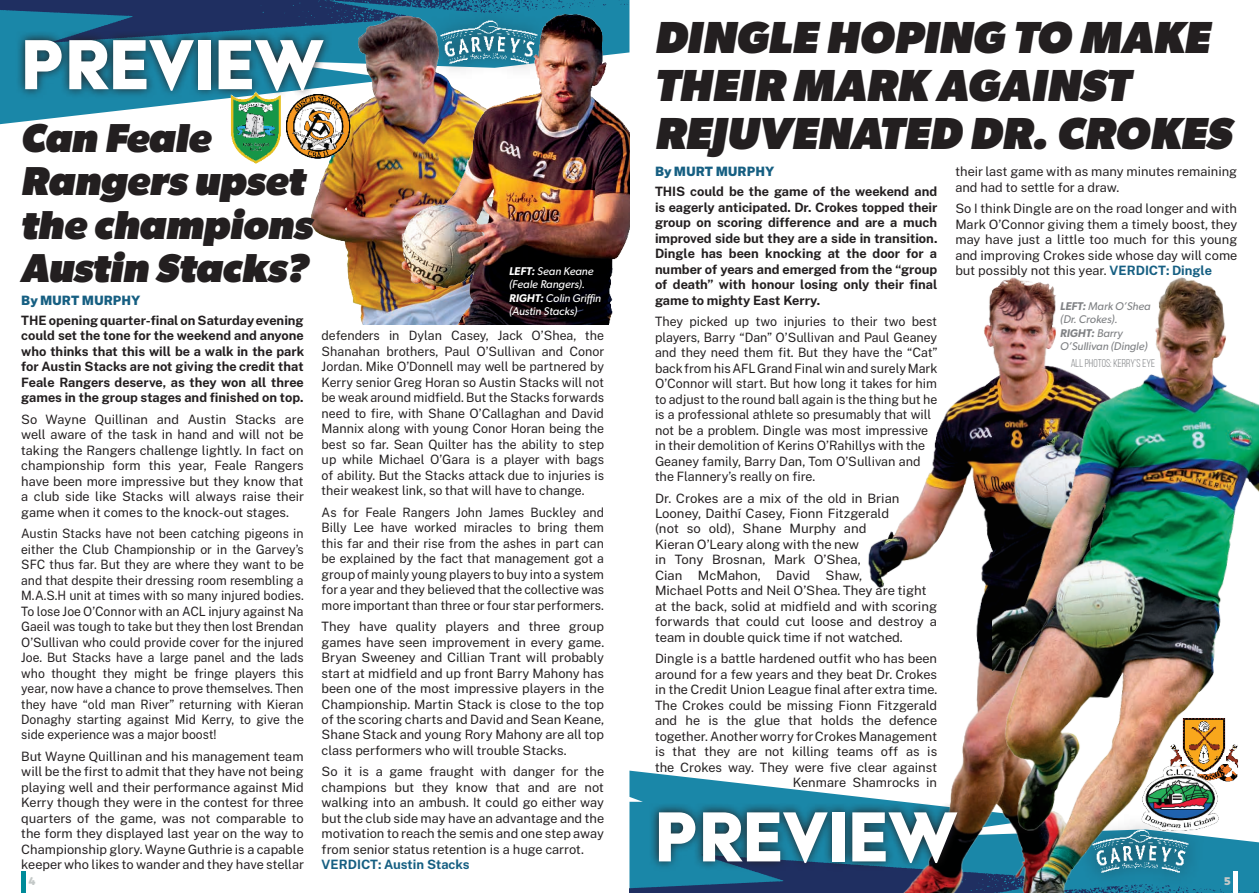
<style>
.page{position:relative;width:1259px;height:893px;background:#fff}
.page>*{position:absolute;margin:0;border:0;box-sizing:border-box;transform-origin:0 0}
.t1{font:81.75px "Acier BAT Text Solid";color:#fff}
.t2{font:italic 800 45px/48px "Gibson";color:#231f20}
.t3{font:italic 800 40.5px/43.5px "Gibson";color:#231f20}
.t4{font:12.9px/15.5px "Public Sans";color:#231f20;text-align:justify}
.t5{font:12.9px/15.5px "Public Sans";color:#231f20;text-align:justify;scale:.95 1}
.t6{font:700 12.9px/15.5px "Public Sans";color:#231f20;text-align:justify}
.t7{font:12.9px/15.5px "Public Sans";color:#231f20;text-align:justify;scale:.96 1}
.t8{font:900 12.9px "Public Sans";color:#165f82}
.t9{font:700 12.9px "Public Sans";color:#165f82}
.t10{font:900 12px "Arboria";color:#c3c8c7}
.t11{font:italic 11.25px/13.5px "Gibson";color:#fff}
.t12{font:italic 11.25px/13.5px "Gibson";color:#808285}
.t13{font:11.25px "Bebas Neue";color:#808285}
.s1{font-weight:600}
.s2{font-weight:700;color:#165f82}
</style>
<div class="page">
<svg style="left:629px;top:771px;width:219px;height:83px;fill:#1a87a8"></svg>
<svg style="left:629px;top:854px;width:219px;height:39px;background:#1d5680"></svg>
<div style="left:21px;top:872px;width:5px;height:21px;background:#008b99"></div>
<svg style="left:0;top:43px;width:221px;height:81px;fill:#1a87a8"></svg>
<svg style="left:0;top:0;width:630px;height:43px;background:#1d4774"></svg>
<svg style="left:15px;top:30px;width:289px;height:69px;background:#1d596d"></svg>
<img style="left:304px;top:8px;width:81px;height:316px">
<img style="left:385px;top:3px;width:245px;height:321px">
<img style="left:848px;top:292px;width:144px;height:601px">
<img style="left:992px;top:277px;width:267px;height:616px">
<img style="left:286px;top:93px;width:64px;height:66px">
<img style="left:225px;top:89px;width:61px;height:75px">
<img style="left:426px;top:4px;width:126px;height:75px">
<img style="left:440px;top:18px;width:98px;height:46px">
<svg style="left:1077px;top:813px;width:126px;height:75px;background:#528f9c"></svg>
<img style="left:1091px;top:827px;width:98px;height:47px">
<img style="left:1169px;top:718px;width:69px;height:63px">
<img style="left:1141px;top:765px;width:77px;height:66px">
<svg style="left:649px;top:802px;width:317px;height:70px;background:#1f5367"></svg>
<h1 class="t1" style="left:21px;top:21px;width:305px">PREVIEW</h1>
<h3 class="t3" style="left:21px;top:115px;width:293px">Can Feale<br>Rangers upset the champions<br>Austin Stacks?</h3>
<p class="t11" style="left:509px;top:264px;width:94px"><span class="s1">LEFT:</span> Sean Keane (Feale Rangers).<br><span class="s1">RIGHT:</span> Colin Griffin (Austin Stacks)</p>
<p class="t8" style="left:21px;top:290px;width:121px">By MURT MURPHY</p>
<p class="t6" style="left:21px;top:312px;width:284px">THE opening quarter-final on Saturday evening could set the tone for the weekend and anyone who thinks that this will be a walk in the park for Austin Stacks are not giving the credit that Feale Rangers deserve, as they won all three games in the group stages and finished on top.</p>
<p class="t4" style="left:21px;top:411px;width:284px">So Wayne Quillinan and Austin Stacks are well aware of the task in hand and will not be taking the Rangers challenge lightly. In fact on championship form this year, Feale Rangers have been more impressive but they know that a club side like Stacks will always raise their game when it comes to the knock-out stages.</p>
<p class="t5" style="left:21px;top:525px;width:299px">Austin Stacks have not been catching pigeons in either the Club Championship or in the Garvey’s SFC thus far. But they are where they want to be and that despite their dressing room resembling a M.A.S.H unit at times with so many injured bodies.<br>To lose Joe O’Connor with an ACL injury against Na Gaeil was tough to take but they then lost Brendan O’Sullivan who could provide cover for the injured Joe. But Stacks have a large panel and the lads who thought they might be fringe players this year, now have a chance to prove themselves. Then they have “old man River” returning with Kieran Donaghy starting against Mid Kerry, to give the side experience was a major boost!</p>
<p class="t4" style="left:21px;top:748px;width:284px">But Wayne Quillinan and his management team will be the first to admit that they have not being playing well and their performance against Mid Kerry though they were in the contest for three quarters of the game, was not comparable to the form they displayed last year on the way to Championship glory. Wayne Guthrie is a capable keeper who likes to wander and they have stellar</p>
<p class="t4" style="left:322px;top:327px;width:284px">defenders in Dylan Casey, Jack O’Shea, the Shanahan brothers, Paul O’Sullivan and Conor Jordan. Mike O’Donnell may well be partnered by Kerry senior Greg Horan so Austin Stacks will not be weak around midfield. But the Stacks forwards need to fire, with Shane O’Callaghan and David Mannix along with young Conor Horan being the best so far. Sean Quilter has the ability to step up while Michael O’Gara is a player with bags of ability. But the Stacks attack due to injuries is their weakest link, so that will have to change.</p>
<p class="t7" style="left:322px;top:504px;width:296px">As for Feale Rangers John James Buckley and Billy Lee have worked miracles to bring them this far and their rise from the ashes in part can be explained by the fact that management got a group of mainly young players to buy into a system for a year and they believed that the collective was more important than three or four star performers.</p>
<p class="t4" style="left:322px;top:618px;width:284px">They have quality players and three group games have seen improvement in every game.<br>Bryan Sweeney and Cillian Trant will probably start at midfield and up front Barry Mahony has been one of the most impressive players in the Championship. Martin Stack is close to the top of the scoring charts and David and Sean Keane, Shane Stack and young Rory Mahony are all top class performers who will trouble Stacks.</p>
<p class="t4" style="left:322px;top:763px;width:284px">So it is a game fraught with danger for the champions but they know that and are not walking into an ambush. It could go either way but the club side may have an advantage and the motivation to reach the semis and one step away from senior status retention is a huge carrot.</p>
<p class="t9" style="left:322px;top:854px;width:149px">VERDICT: Austin Stacks</p>
<h2 class="t2" style="left:655px;top:13px;width:579px">DINGLE HOPING TO MAKE<br>THEIR MARK AGAINST<br>REJUVENATED DR. CROKES</h2>
<p class="t8" style="left:655px;top:161px;width:121px">By MURT MURPHY</p>
<p class="t6" style="left:655px;top:183px;width:284px">THIS could be the game of the weekend and is eagerly anticipated. Dr. Crokes topped their group on scoring difference and are a much improved side but they are a side in transition.<br>Dingle has been knocking at the door for a number of years and emerged from the “group of death” with honour losing only their final game to mighty East Kerry.</p>
<p class="t4" style="left:655px;top:313px;width:284px;text-align:left">They picked up two injuries to their two best players, Barry “Dan” O’Sullivan and Paul Geaney and they need them fit. But they have the “Cat” back from his AFL Grand Final win and surely Mark O’Connor will start. But how long it takes for him to adjust to the round ball again is the thing but he is a professional athlete so presumably that will not be a problem. Dingle was most impressive in their demolition of Kerins O’Rahillys with the Geaney family, Barry Dan, Tom O’Sullivan and the Flannery’s really on fire.</p>
<p class="t4" style="left:655px;top:489px;width:284px;text-align:left">Dr. Crokes are a mix of the old in Brian Looney, Daithí Casey, Fionn Fitzgerald<br>(not so old), Shane Murphy and<br>Kieran O’Leary along with the new<br>in Tony Brosnan, Mark O’Shea,<br>Cian McMahon, David Shaw,<br>Michael Potts and Neil O’Shea. They are tight at the back, solid at midfield and with scoring forwards that could cut loose and destroy a team in double quick time if not watched.</p>
<p class="t4" style="left:655px;top:650px;width:284px;text-align:right">Dingle is a battle hardened outfit who has been around for a few years and they beat Dr. Crokes in the Credit Union League final after extra time.<br>The Crokes could be missing Fionn Fitzgerald and he is the glue that holds the defence together. Another worry for Crokes Management is that they are not killing teams off as is the Crokes way. They were five clear against Kenmare Shamrocks in</p>
<p class="t4" style="left:955px;top:163px;width:283px">their last game with as many minutes remaining and had to settle for a draw.</p>
<p class="t4" style="left:955px;top:200px;width:283px">So I think Dingle are on the road longer and with Mark O’Connor giving them a timely boost, they may have just a little too much for this young and improving Crokes side whose day will come but possibly not this year. <span class="s2">VERDICT: Dingle</span></p>
<p class="t12" style="left:1060px;top:299px;width:92px"><span class="s1">LEFT:</span> Mark O’Shea (Dr. Crokes).<br><span class="s1">RIGHT:</span> Barry<br>O’Sullivan (Dingle)</p>
<p class="t13" style="left:1070px;top:357px;width:86px">ALL PHOTOS: KERRY’S EYE</p>
<h1 class="t1" style="left:655px;top:794px;width:305px">PREVIEW</h1>
<p class="t10" style="left:28px;top:872px;width:9px">4</p>
<p class="t10" style="left:1223px;top:872px;width:9px">5</p>
</div>
